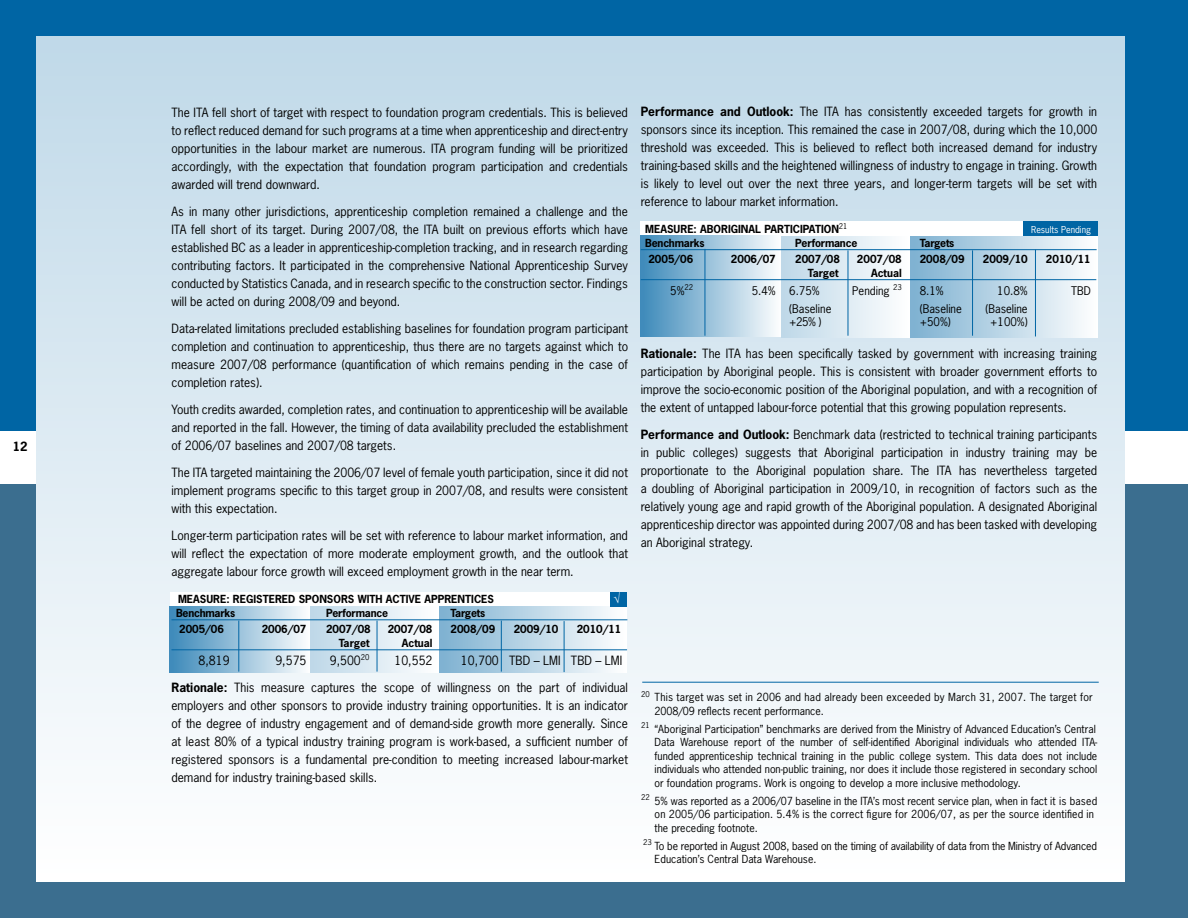
<style>
.page{position:relative;width:1188px;height:918px;background:#fff}
.page>*{position:absolute;margin:0;border:0;box-sizing:border-box;transform-origin:0 0}
.t1{font:12px/18px "News Gothic";color:#000;text-align:justify}
.t2{font:700 12px "News Gothic";color:#000}
.t3{font:11.25px "News Gothic";color:#000}
.t4{font:10.5px/13.5px "News Gothic";color:#000}
.t5{font:700 10.5px "News Gothic";color:#000}
.t6{font:10.5px/13.5px "News Gothic";letter-spacing:.02em;color:#000}
.t7{font:700 10.5px "News Gothic";letter-spacing:-.02em;color:#000}
.t8{font:9px "News Gothic";color:#fff}
.s1{font-weight:700}
</style>
<div class="page">
<div style="left:0;top:0;width:1188px;height:430px;background:#0065a4"></div>
<div style="left:0;top:484px;width:1188px;height:434px;background:#3b6e8f"></div>
<div style="left:36px;top:36px;width:1089px;height:846px;background:linear-gradient(to bottom,#c0d9e8,#fff)"></div>
<hr style="left:642px;top:682px;width:457px;height:1px;background:#0065a4">
<div style="left:640px;top:221px;width:458px;height:15px;background:#fff"></div>
<div style="left:1023px;top:221px;width:75px;height:15px;background:#0065a4"></div>
<svg style="left:640px;top:236px;width:142px;height:101px;background:#9bc2db"></svg>
<svg style="left:782px;top:236px;width:128px;height:101px;background:#dceaf2"></svg>
<svg style="left:910px;top:236px;width:188px;height:101px;background:#bdd7e7"></svg>
<hr style="left:705px;top:249px;width:1px;height:87px;background:#0065a4">
<hr style="left:848px;top:250px;width:1px;height:86px;background:#0065a4">
<hr style="left:972px;top:250px;width:1px;height:86px;background:#0065a4">
<hr style="left:1035px;top:250px;width:1px;height:86px;background:#0065a4">
<div style="left:170px;top:592px;width:456px;height:15px;background:#fff"></div>
<svg style="left:170px;top:606px;width:141px;height:66px;background:#9bc2db"></svg>
<div style="left:311px;top:607px;width:128px;height:66px;background:linear-gradient(to right,#bed8e8,#feffff)"></div>
<div style="left:439px;top:607px;width:188px;height:66px;background:linear-gradient(to right,#7db0d1,#fdfefe)"></div>
<hr style="left:238px;top:621px;width:1px;height:51px;background:#0065a4">
<hr style="left:377px;top:621px;width:1px;height:51px;background:#0065a4">
<hr style="left:501px;top:621px;width:1px;height:51px;background:#0065a4">
<hr style="left:564px;top:621px;width:1px;height:51px;background:#0065a4">
<div style="left:610px;top:592px;width:17px;height:15px;background:#0065a4"></div>
<hr style="left:641px;top:249px;width:456px;height:1px;background:#0065a4">
<hr style="left:641px;top:279px;width:455px;height:1px;background:#0065a4">
<hr style="left:171px;top:619px;width:456px;height:1px;background:#0065a4">
<hr style="left:171px;top:649px;width:456px;height:1px;background:#0065a4">
<p class="t2" style="left:13px;top:438px;width:16px">12</p>
<p class="t1" style="left:171px;top:104px;width:458px">The ITA fell short of target with respect to foundation program credentials. This is believed to reflect reduced demand for such programs at a time when apprenticeship and direct-entry opportunities in the labour market are numerous. ITA program funding will be prioritized accordingly, with the expectation that foundation program participation and credentials awarded will trend downward.</p>
<p class="t1" style="left:171px;top:203px;width:458px">As in many other jurisdictions, apprenticeship completion remained a challenge and the ITA fell short of its target. During 2007/08, the ITA built on previous efforts which have established BC as a leader in apprenticeship-completion tracking, and in research regarding contributing factors. It participated in the comprehensive National Apprenticeship Survey conducted by Statistics Canada, and in research specific to the construction sector. Findings will be acted on during 2008/09 and beyond.</p>
<p class="t1" style="left:172px;top:320px;width:458px">Data-related limitations precluded establishing baselines for foundation program participant completion and continuation to apprenticeship, thus there are no targets against which to measure 2007/08 performance (quantification of which remains pending in the case of completion rates).</p>
<p class="t1" style="left:172px;top:401px;width:458px">Youth credits awarded, completion rates, and continuation to apprenticeship will be available and reported in the fall. However, the timing of data availability precluded the establishment of 2006/07 baselines and 2007/08 targets.</p>
<p class="t1" style="left:171px;top:464px;width:458px">The ITA targeted maintaining the 2006/07 level of female youth participation, since it did not implement programs specific to this target group in 2007/08, and results were consistent with this expectation.</p>
<p class="t1" style="left:171px;top:527px;width:458px">Longer-term participation rates will be set with reference to labour market information, and will reflect the expectation of more moderate employment growth, and the outlook that aggregate labour force growth will exceed employment growth in the near term.</p>
<p class="t5" style="left:178px;top:592px;width:136px">Measure: Registered Sponsors</p>
<p class="t5" style="left:358px;top:592px;width:81px">with Active Appr</p>
<p class="t5" style="left:451px;top:592px;width:43px">entices</p>
<p class="t7" style="left:176px;top:606px;width:61px">Benchmarks</p>
<p class="t7" style="left:326px;top:606px;width:64px">Performance</p>
<p class="t5" style="left:451px;top:606px;width:36px">Targets</p>
<p class="t5" style="left:179px;top:622px;width:46px">2005/06</p>
<p class="t5" style="left:262px;top:622px;width:46px">2006/07</p>
<p class="t5" style="left:326px;top:622px;width:46px">2007/08</p>
<p class="t5" style="left:388px;top:622px;width:46px">2007/08</p>
<p class="t5" style="left:451px;top:622px;width:46px">2008/09</p>
<p class="t5" style="left:514px;top:622px;width:46px">2009/10</p>
<p class="t5" style="left:577px;top:622px;width:46px">2010/11</p>
<p class="t5" style="left:339px;top:636px;width:32px">Target</p>
<p class="t5" style="left:402px;top:636px;width:32px">Actual</p>
<p class="t1" style="left:198px;top:651px;width:33px">8,819</p>
<p class="t1" style="left:275px;top:651px;width:33px">9,575</p>
<p class="t1" style="left:330px;top:651px;width:41px">9,500<sup>20</sup></p>
<p class="t1" style="left:394px;top:651px;width:40px">10,552</p>
<p class="t1" style="left:461px;top:651px;width:163px">10,700 TBD – LMI TBD – LMI</p>
<p class="t1" style="left:171px;top:678px;width:458px"><span class="s1">Rationale:</span> This measure captures the scope of willingness on the part of individual employers and other sponsors to provide industry training opportunities. It is an indicator of the degree of industry engagement and of demand-side growth more generally. Since at least 80% of a typical industry training program is work-based, a sufficient number of registered sponsors is a fundamental pre-condition to meeting increased labour-market demand for industry training-based skills.</p>
<p class="t1" style="left:641px;top:103px;width:458px"><span class="s1">Performance and Outlook:</span> The ITA has consistently exceeded targets for growth in sponsors since its inception. This remained the case in 2007/08, during which the 10,000 threshold was exceeded. This is believed to reflect both increased demand for industry training-based skills and the heightened willingness of industry to engage in training. Growth is likely to level out over the next three years, and longer-term targets will be set with reference to labour market information.</p>
<p class="t5" style="left:645px;top:222px;width:70px">Measure: Abor</p>
<p class="t5" style="left:728px;top:222px;width:21px">iginal</p>
<p class="t5" style="left:764px;top:222px;width:85px">Participation <sup>21</sup></p>
<p class="t8" style="left:1031px;top:224px;width:61px">Results Pending</p>
<p class="t7" style="left:645px;top:236px;width:61px">Benchmarks</p>
<p class="t7" style="left:795px;top:236px;width:64px">Performance</p>
<p class="t5" style="left:920px;top:236px;width:36px">Targets</p>
<p class="t5" style="left:648px;top:252px;width:46px">2005/06</p>
<p class="t5" style="left:731px;top:252px;width:46px">2006/07</p>
<p class="t5" style="left:795px;top:252px;width:46px">2007/08</p>
<p class="t5" style="left:857px;top:252px;width:46px">2007/08</p>
<p class="t5" style="left:920px;top:252px;width:46px">2008/09</p>
<p class="t5" style="left:983px;top:252px;width:46px">2009/10</p>
<p class="t5" style="left:1046px;top:252px;width:46px">2010/11</p>
<p class="t5" style="left:808px;top:266px;width:32px">Target</p>
<p class="t5" style="left:871px;top:266px;width:32px">Actual</p>
<p class="t3" style="left:670px;top:283px;width:24px">5%<sup>22</sup></p>
<p class="t3" style="left:752px;top:283px;width:70px">5.4% 6.75%</p>
<p class="t3" style="left:852px;top:283px;width:51px">Pending <sup>23</sup></p>
<p class="t3" style="left:920px;top:283px;width:26px">8.1%</p>
<p class="t3" style="left:997px;top:283px;width:32px">10.8%</p>
<p class="t3" style="left:1071px;top:283px;width:21px">TBD</p>
<p class="t3" style="left:789px;top:301px;width:44px">(Baseline</p>
<p class="t3" style="left:920px;top:301px;width:44px">(Baseline</p>
<p class="t3" style="left:986px;top:301px;width:44px">(Baseline</p>
<p class="t3" style="left:789px;top:315px;width:34px">+25% )</p>
<p class="t3" style="left:920px;top:315px;width:33px">+50%)</p>
<p class="t3" style="left:990px;top:315px;width:39px">+100%)</p>
<p class="t1" style="left:641px;top:344px;width:458px"><span class="s1">Rationale:</span> The ITA has been specifically tasked by government with increasing training participation by Aboriginal people. This is consistent with broader government efforts to improve the socio-economic position of the Aboriginal population, and with a recognition of the extent of untapped labour-force potential that this growing population represents.</p>
<p class="t1" style="left:641px;top:425px;width:458px"><span class="s1">Performance and Outlook:</span> Benchmark data (restricted to technical training participants in public colleges) suggests that Aboriginal participation in industry training may be proportionate to the Aboriginal population share. The ITA has nevertheless targeted a doubling of Aboriginal participation in 2009/10, in recognition of factors such as the relatively young age and rapid growth of the Aboriginal population. A designated Aboriginal apprenticeship director was appointed during 2007/08 and has been tasked with developing an Aboriginal strategy.</p>
<p class="t6" style="left:655px;top:691px;width:440px;text-indent:-14px"><sup>20</sup> This target was set in 2006 and had already been exceeded by March 31, 2007. The target for<br>2008/09 reflects recent performance.</p>
<p class="t4" style="left:655px;top:722px;width:444px;text-indent:-13px"><sup>21</sup> “Aboriginal Participation” benchmarks are derived from the Ministry of Advanced Education’s Central Data Warehouse report of the number of self-identified Aboriginal individuals who attended ITA&shy;funded apprenticeship technical training in the public college system. This data does not include individuals who attended non-public training, nor does it include those registered in secondary school or foundation programs. Work is ongoing to develop a more inclusive methodology.</p>
<p class="t4" style="left:655px;top:794px;width:444px;text-indent:-14px"><sup>22</sup> 5% was reported as a 2006/07 baseline in the ITA’s most recent service plan, when in fact it is based on 2005/06 participation. 5.4% is the correct figure for 2006/07, as per the source identified in the preceding footnote.</p>
<p class="t4" style="left:655px;top:839px;width:444px;text-indent:-11px"><sup>23</sup> To be reported in August 2008, based on the timing of availability of data from the Ministry of Advanced<br>Education’s Central Data Warehouse.</p>
</div>
